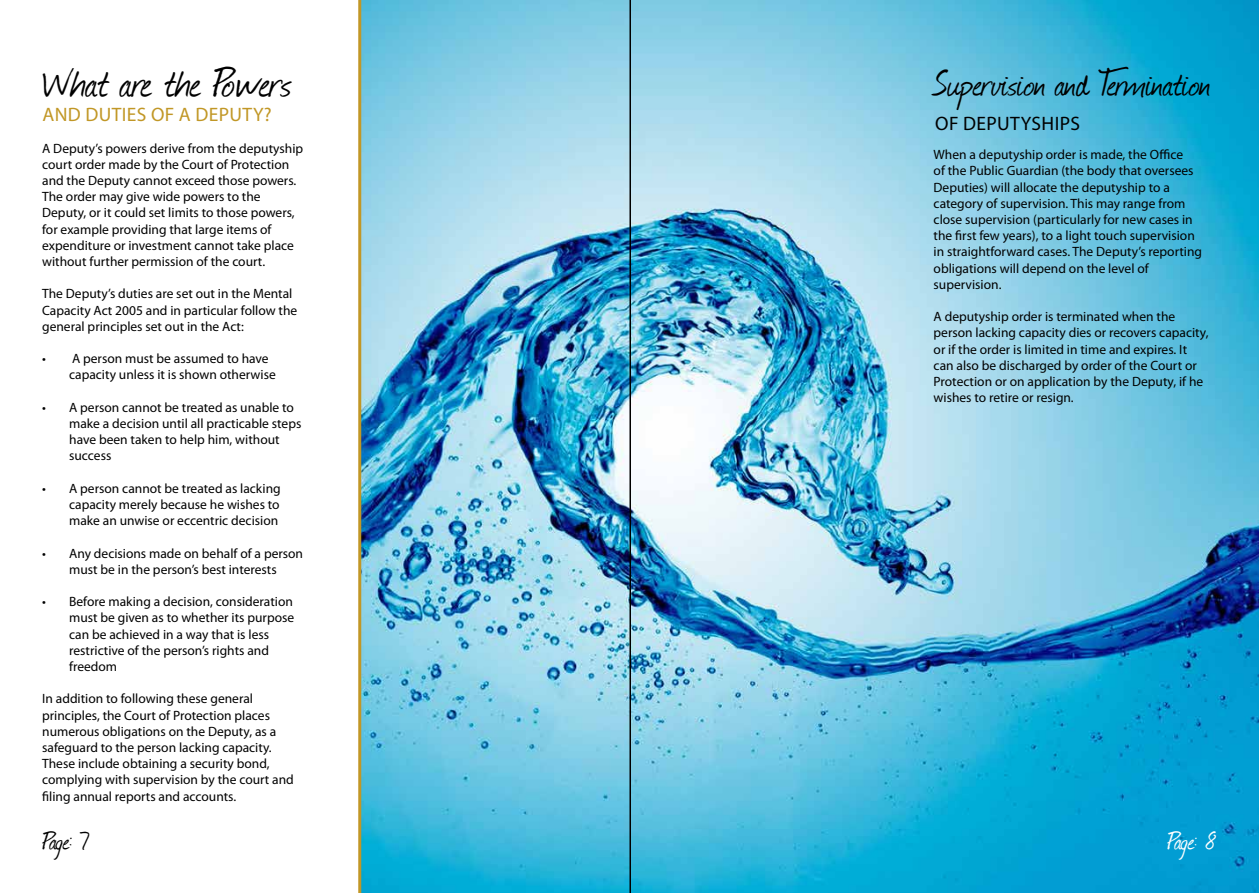
<style>
.page{position:relative;width:1259px;height:893px;background:#fff}
.page>*{position:absolute;margin:0;border:0;box-sizing:border-box;transform-origin:0 0}
.t1{font:49.5px "Journal";color:#000}
.t2{font:42px "Journal";letter-spacing:-.01em;color:#000}
.t3{font:30px "Journal";color:#000}
.t4{font:30px "Journal";color:#fff}
.t5{font:19.5px "Myriad Pro";letter-spacing:.02em;color:#c19726}
.t6{font:19.5px "Myriad Pro";letter-spacing:.02em;color:#000}
.t7{font:13.5px/16.2px "Myriad Pro";color:#000}
</style>
<div class="page">
<img style="left:361px;top:0;width:898px;height:893px">
<hr style="left:358px;top:0;width:3px;height:893px;background:#c19726">
<hr style="left:629px;top:0;width:2px;height:893px;background:#000">
<h1 class="t1" style="left:42px;top:49px;width:251px">What are the Powers</h1>
<h3 class="t5" style="left:42px;top:102px;width:14px">and</h3>
<h3 class="t5" style="left:85px;top:102px;width:188px">Duti es of a Deputy?</h3>
<p class="t7" style="left:42px;top:140px;width:262px">A Deputy’s powers derive from the deputyship court order made by the Court of Protection and the Deputy cannot exceed those powers.<br>The order may give wide powers to the Deputy, or it could set limits to those powers, for example providing that large items of expenditure or investment cannot take place without further permission of the court.</p>
<p class="t7" style="left:42px;top:286px;width:257px">The Deputy’s duties are set out in the Mental<br>Capacity Act 2005 and in particular follow the general principles set out in the Act:</p>
<p class="t7" style="left:69px;top:350px;width:208px;text-indent:-27px">• A person must be assumed to have capacity unless it is shown otherwise</p>
<p class="t7" style="left:69px;top:399px;width:234px;text-indent:-27px">• A person cannot be treated as unable to make a decision until all practicable steps have been taken to help him, without success</p>
<p class="t7" style="left:69px;top:480px;width:213px;text-align:justify;text-indent:-27px">• A person cannot be treated as lacking capacity merely because he wishes to make an unwise or eccentric decision</p>
<p class="t7" style="left:42px;top:545px;width:262px;text-align:center">• Any decisions made on behalf of a person must be in the person’s best interests</p>
<p class="t7" style="left:69px;top:593px;width:226px;text-indent:-27px">• Before making a decision, consideration must be given as to whether its purpose can be achieved in a way that is less restrictive of the person’s rights and freedom</p>
<p class="t7" style="left:42px;top:691px;width:253px">In addition to following these general principles, the Court of Protection places numerous obligations on the Deputy, as a safeguard to the person lacking capacity.<br>These include obtaining a security bond, complying with supervision by the court and filing annual reports and accounts.</p>
<h3 class="t3" style="left:43px;top:821px;width:48px">Page: 7</h3>
<h3 class="t4" style="left:1167px;top:821px;width:50px">Page: 8</h3>
<h2 class="t2" style="left:933px;top:55px;width:279px">Supervision and Termination</h2>
<h3 class="t6" style="left:935px;top:112px;width:107px">Of Deputyships</h3>
<p class="t7" style="left:933px;top:146px;width:270px">When a deputyship order is made, the Office<br>of the Public Guardian (the body that oversees Deputies) will allocate the deputyship to a category of supervision. This may range from close supervision (particularly for new cases in the first few years), to a light touch supervision in straightforward cases. The Deputy’s reporting obligations will depend on the level of supervision.</p>
<p class="t7" style="left:933px;top:308px;width:276px">A deputyship order is terminated when the person lacking capacity dies or recovers capacity, or if the order is limited in time and expires. It can also be discharged by order of the Court or Protection or on application by the Deputy, if he wishes to retire or resign.</p>
</div>
